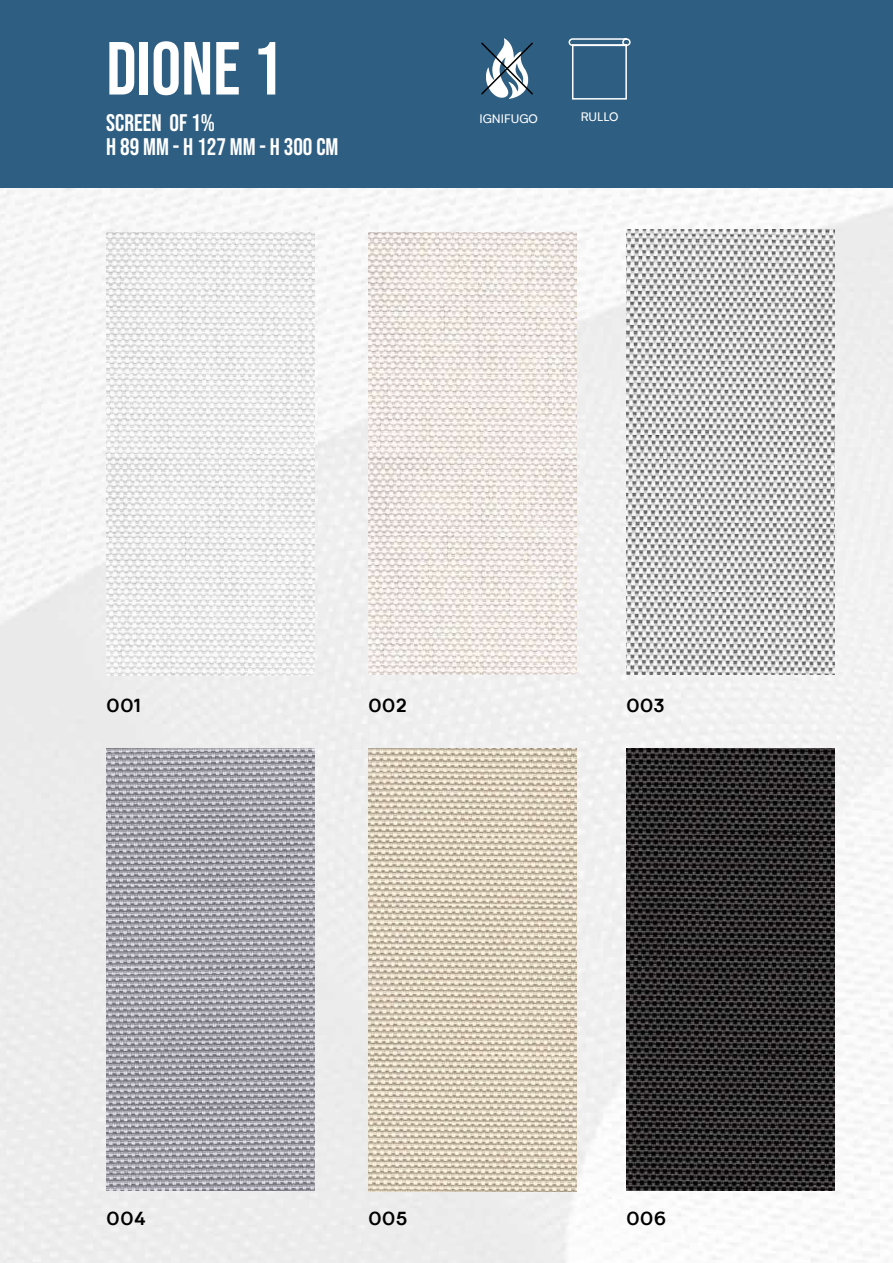
<style>
.page{position:relative;width:893px;height:1263px;background:#fff}
.page>*{position:absolute;margin:0;border:0;box-sizing:border-box;transform-origin:0 0}
.t1{font:75px "Bebas Neue";color:#fff}
.t2{font:24px/24px "Bebas Neue";color:#fff}
.t3{font:700 18px "Biotif";color:#000}
.t4{font:12px "Biotif";color:#fff}
</style>
<div class="page">
<img style="left:0;top:187px;width:893px;height:1076px">
<div style="left:0;top:0;width:893px;height:187px;background:#2e5e82"></div>
<svg style="left:568px;top:38px;width:63px;height:62px"></svg>
<svg style="left:481px;top:38px;width:52px;height:61px"></svg>
<img style="left:626px;top:229px;width:208px;height:446px">
<img style="left:368px;top:232px;width:208px;height:443px">
<img style="left:107px;top:232px;width:208px;height:444px">
<img style="left:107px;top:748px;width:208px;height:443px">
<img style="left:368px;top:748px;width:208px;height:443px">
<img style="left:626px;top:748px;width:208px;height:442px">
<h1 class="t1" style="left:106px;top:26px;width:178px">DIONE 1</h1>
<p class="t2" style="left:106px;top:111px;width:234px">SCREEN OF 1%<br>H 89 MM - H 127 MM - H 300 CM</p>
<p class="t4" style="left:479px;top:110px;width:60px">IGNIFUGO</p>
<p class="t4" style="left:581px;top:108px;width:39px">RULLO</p>
<p class="t3" style="left:106px;top:692px;width:37px">001</p>
<p class="t3" style="left:368px;top:692px;width:40px">002</p>
<p class="t3" style="left:626px;top:692px;width:40px">003</p>
<p class="t3" style="left:106px;top:1205px;width:41px">004</p>
<p class="t3" style="left:368px;top:1205px;width:41px">005</p>
<p class="t3" style="left:626px;top:1205px;width:41px">006</p>
</div>
